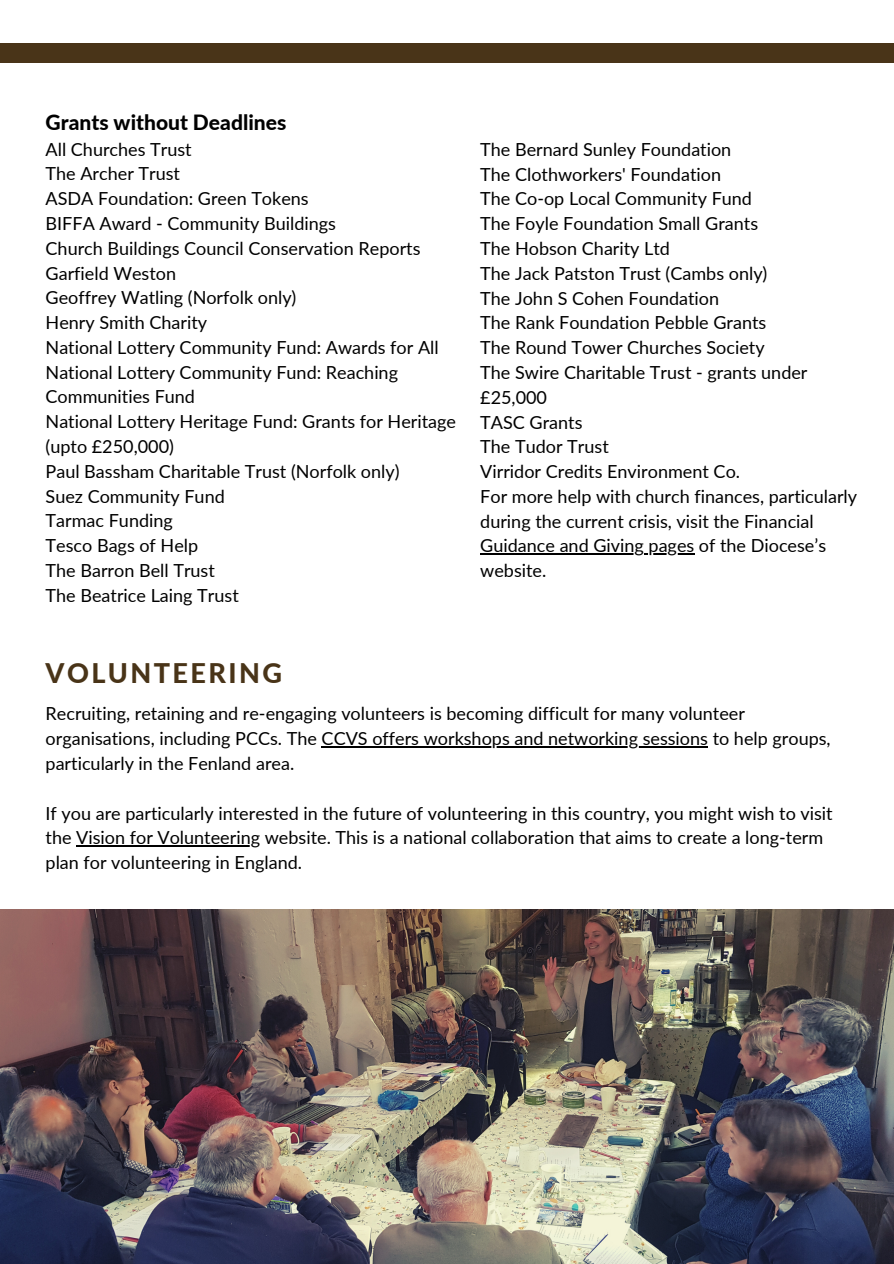
<style>
.page{position:relative;width:894px;height:1264px;background:#fff}
.page>*{position:absolute;margin:0;border:0;box-sizing:border-box;transform-origin:0 0}
.t1{font:800 27px "Lato";letter-spacing:.09em;color:#493418}
.t2{font:800 21px "Lato";color:#000}
.t3{font:18px/24.8px "Lato";color:#000}
</style>
<div class="page">
<div style="left:0;top:44px;width:893px;height:19px;background:#493418"></div>
<img style="left:0;top:909px;width:893px;height:354px">
<hr style="left:480px;top:553px;width:163px;height:1px;background:#000">
<hr style="left:643px;top:553px;width:51px;height:1px;background:#000">
<hr style="left:321px;top:746px;width:386px;height:1px;background:#000">
<hr style="left:76px;top:845px;width:184px;height:1px;background:#000">
<p class="t2" style="left:46px;top:109px;width:242px">Grants without Deadlines</p>
<p class="t3" style="left:46px;top:136px;width:148px">All Churches Trust</p>
<p class="t3" style="left:46px;top:161px;width:136px">The Archer Trust</p>
<p class="t3" style="left:46px;top:186px;width:264px">ASDA Foundation: Green Tokens</p>
<p class="t3" style="left:46px;top:210px;width:292px">BIFFA Award - Community Buildings</p>
<p class="t3" style="left:46px;top:235px;width:376px">Church Buildings Council Conservation Reports</p>
<p class="t3" style="left:46px;top:260px;width:132px">Garfield Weston</p>
<p class="t3" style="left:46px;top:285px;width:252px">Geoffrey Watling (Norfolk only)</p>
<p class="t3" style="left:46px;top:310px;width:163px">Henry Smith Charity</p>
<p class="t3" style="left:46px;top:334px;width:394px">National Lottery Community Fund: Awards for All</p>
<p class="t3" style="left:46px;top:359px;width:354px">National Lottery Community Fund: Reaching<br>Communities Fund</p>
<p class="t3" style="left:46px;top:409px;width:412px">National Lottery Heritage Fund: Grants for Heritage (upto £250,000)</p>
<p class="t3" style="left:46px;top:458px;width:355px">Paul Bassham Charitable Trust (Norfolk only)</p>
<p class="t3" style="left:46px;top:483px;width:181px">Suez Community Fund</p>
<p class="t3" style="left:46px;top:508px;width:129px">Tarmac Funding</p>
<p class="t3" style="left:46px;top:533px;width:154px">Tesco Bags of Help</p>
<p class="t3" style="left:46px;top:557px;width:171px">The Barron Bell Trust</p>
<p class="t3" style="left:46px;top:582px;width:195px">The Beatrice Laing Trust</p>
<p class="t3" style="left:480px;top:137px;width:252px">The Bernard Sunley Foundation</p>
<p class="t3" style="left:480px;top:161px;width:242px">The Clothworkers' Foundation</p>
<p class="t3" style="left:480px;top:186px;width:273px">The Co-op Local Community Fund</p>
<p class="t3" style="left:480px;top:211px;width:279px">The Foyle Foundation Small Grants</p>
<p class="t3" style="left:480px;top:236px;width:191px">The Hobson Charity Ltd</p>
<p class="t3" style="left:480px;top:260px;width:288px">The Jack Patston Trust (Cambs only)</p>
<p class="t3" style="left:480px;top:285px;width:240px">The John S Cohen Foundation</p>
<p class="t3" style="left:480px;top:310px;width:287px">The Rank Foundation Pebble Grants</p>
<p class="t3" style="left:480px;top:335px;width:286px">The Round Tower Churches Society</p>
<p class="t3" style="left:480px;top:359px;width:329px">The Swire Charitable Trust - grants under £25,000</p>
<p class="t3" style="left:480px;top:409px;width:104px">TASC Grants</p>
<p class="t3" style="left:480px;top:434px;width:130px">The Tudor Trust</p>
<p class="t3" style="left:480px;top:459px;width:261px">Virridor Credits Environment Co.</p>
<p class="t3" style="left:480px;top:483px;width:378px">For more help with church finances, particularly during the current crisis, visit the Financial Guidance and Giving pages of the Diocese’s website.</p>
<p class="t1" style="left:46px;top:656px;width:238px">VOLUNTEERING</p>
<p class="t3" style="left:46px;top:701px;width:786px">Recruiting, retaining and re-engaging volunteers is becoming difficult for many volunteer organisations, including PCCs. The CCVS offers workshops and networking sessions to help groups, particularly in the Fenland area.</p>
<p class="t3" style="left:46px;top:800px;width:788px">If you are particularly interested in the future of volunteering in this country, you might wish to visit the Vision for Volunteering website. This is a national collaboration that aims to create a long-term plan for volunteering in England.</p>
</div>
